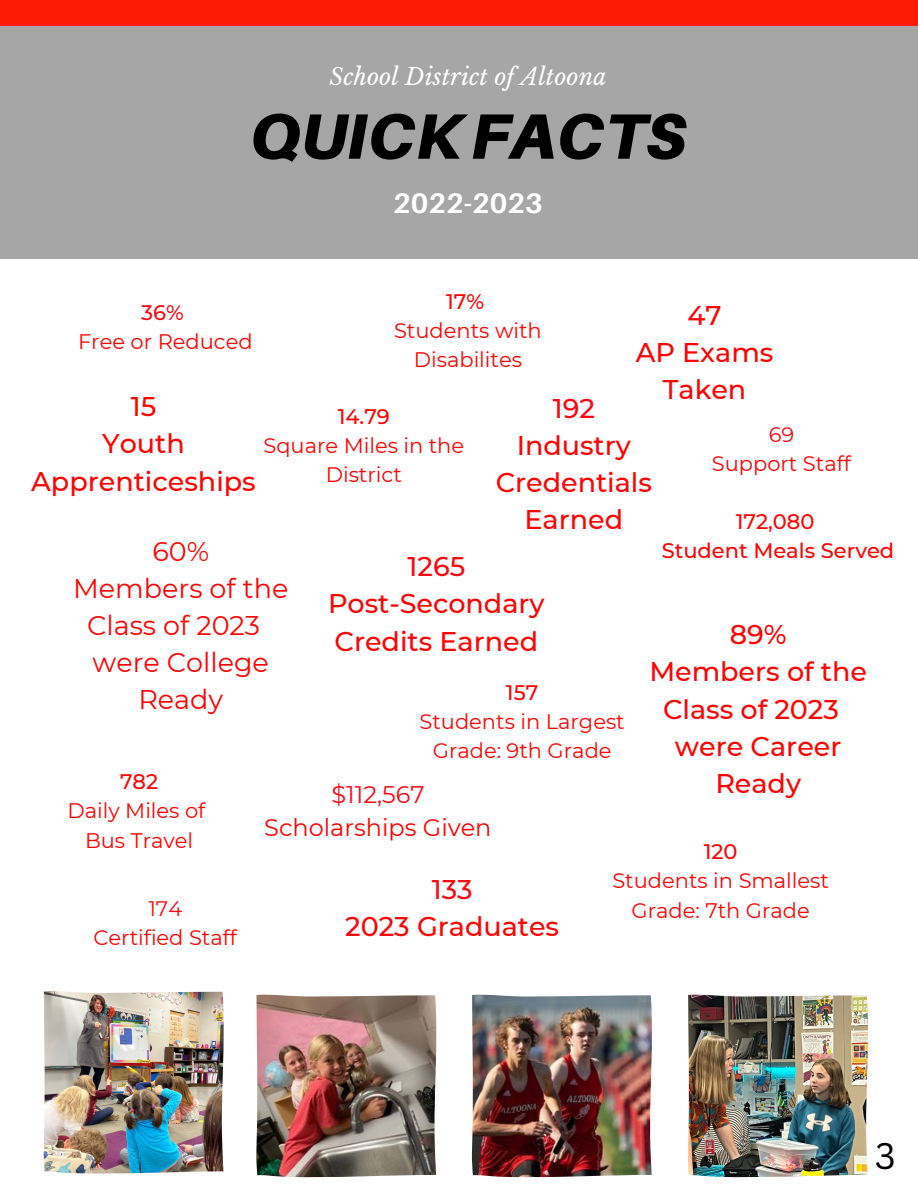
<style>
.page{position:relative;width:918px;height:1188px;background:#fff}
.page>*{position:absolute;margin:0;border:0;box-sizing:border-box;transform-origin:0 0}
.t1{font:italic 900 64.2px "Aileron";letter-spacing:.005em;color:#000}
.t2{font:36px "Canva Sans";color:#000}
.t3{font:700 28.2px "Aileron";color:#fff}
.t4{font:500 27px/37.2px "Montserrat";color:#ff0302;text-align:center}
.t5{font:27px/37.2px "Montserrat";color:#ff0302;text-align:center}
.t6{font:500 27px "Montserrat";color:#fc060f}
.t7{font:500 27px "Montserrat";color:#f90912}
.t8{font:24px "Montserrat";color:#ff0302}
.t9{font:24px "Montserrat";color:#f90912}
.t10{font:italic 23.1px "Libre Baskerville";letter-spacing:.005em;color:#fff}
.t11{font:21px/29.2px "Montserrat";color:#ff0302;text-align:center}
.t12{font:500 21px "Montserrat";color:#ff0302}
.t13{font:21px "Montserrat";color:#f90912}
.t14{font:500 21px "Montserrat";color:#f90912}
</style>
<div class="page">
<div style="left:0;top:0;width:918px;height:27px;background:#ff1907"></div>
<div style="left:0;top:26px;width:918px;height:232px;background:#a6a6a6"></div>
<img style="left:44px;top:991px;width:180px;height:183px">
<img style="left:688px;top:995px;width:180px;height:182px">
<img style="left:256px;top:995px;width:180px;height:182px">
<img style="left:472px;top:995px;width:180px;height:182px">
<p class="t10" style="left:330px;top:63px;width:279px">School District of Altoona</p>
<p class="t1" style="left:249px;top:96px;width:439px">QUICKFACTS</p>
<p class="t3" style="left:393px;top:186px;width:151px">2022-2023</p>
<p class="t12" style="left:446px;top:289px;width:40px">17%</p>
<p class="t11" style="left:394px;top:316px;width:149px">Students with<br>Disabilites</p>
<p class="t14" style="left:141px;top:300px;width:44px">36%</p>
<p class="t11" style="left:78px;top:327px;width:176px">Free or Reduced</p>
<p class="t4" style="left:687px;top:297px;width:36px">47</p>
<p class="t4" style="left:636px;top:334px;width:139px">AP Exams</p>
<p class="t4" style="left:663px;top:371px;width:85px">Taken</p>
<p class="t4" style="left:131px;top:388px;width:27px">15</p>
<p class="t4" style="left:102px;top:425px;width:84px">Youth</p>
<p class="t4" style="left:31px;top:462px;width:226px">Apprenticeships</p>
<p class="t6" style="left:553px;top:392px;width:44px">192</p>
<p class="t4" style="left:496px;top:427px;width:158px">Industry<br>Credentials<br>Earned</p>
<p class="t12" style="left:338px;top:403px;width:54px">14.79</p>
<p class="t11" style="left:263px;top:431px;width:202px">Square Miles in the<br>District</p>
<p class="t13" style="left:769px;top:422px;width:27px">69</p>
<p class="t11" style="left:712px;top:449px;width:141px">Support Staff</p>
<p class="t12" style="left:736px;top:508px;width:80px">172,080</p>
<p class="t12" style="left:662px;top:538px;width:234px">Student Meals Served</p>
<p class="t5" style="left:152px;top:532px;width:58px">60%</p>
<p class="t5" style="left:73px;top:570px;width:217px">Members of the<br>Class of 2023 were College<br>Ready</p>
<p class="t6" style="left:408px;top:550px;width:59px">1265</p>
<p class="t4" style="left:328px;top:585px;width:218px;text-align:left">Post-Secondary<br>Credits Earned</p>
<p class="t4" style="left:730px;top:616px;width:58px">89%</p>
<p class="t4" style="left:649px;top:653px;width:219px">Members of the<br>Class of 2023 were Career<br>Ready</p>
<p class="t12" style="left:506px;top:679px;width:34px">157</p>
<p class="t11" style="left:420px;top:707px;width:207px">Students in Largest<br>Grade: 9th Grade</p>
<p class="t12" style="left:120px;top:769px;width:40px">782</p>
<p class="t11" style="left:67px;top:796px;width:139px">Daily Miles of</p>
<p class="t11" style="left:85px;top:826px;width:110px">Bus Travel</p>
<p class="t9" style="left:331px;top:780px;width:95px">$112,567</p>
<p class="t8" style="left:264px;top:812px;width:229px">Scholarships Given</p>
<p class="t12" style="left:704px;top:839px;width:35px">120</p>
<p class="t11" style="left:612px;top:866px;width:218px">Students in Smallest<br>Grade: 7th Grade</p>
<p class="t7" style="left:432px;top:872px;width:42px">133</p>
<p class="t4" style="left:345px;top:907px;width:215px">2023 Graduates</p>
<p class="t13" style="left:148px;top:895px;width:35px">174</p>
<p class="t11" style="left:94px;top:923px;width:145px">Certified Staff</p>
<p class="t2" style="left:875px;top:1130px;width:22px">3</p>
</div>
